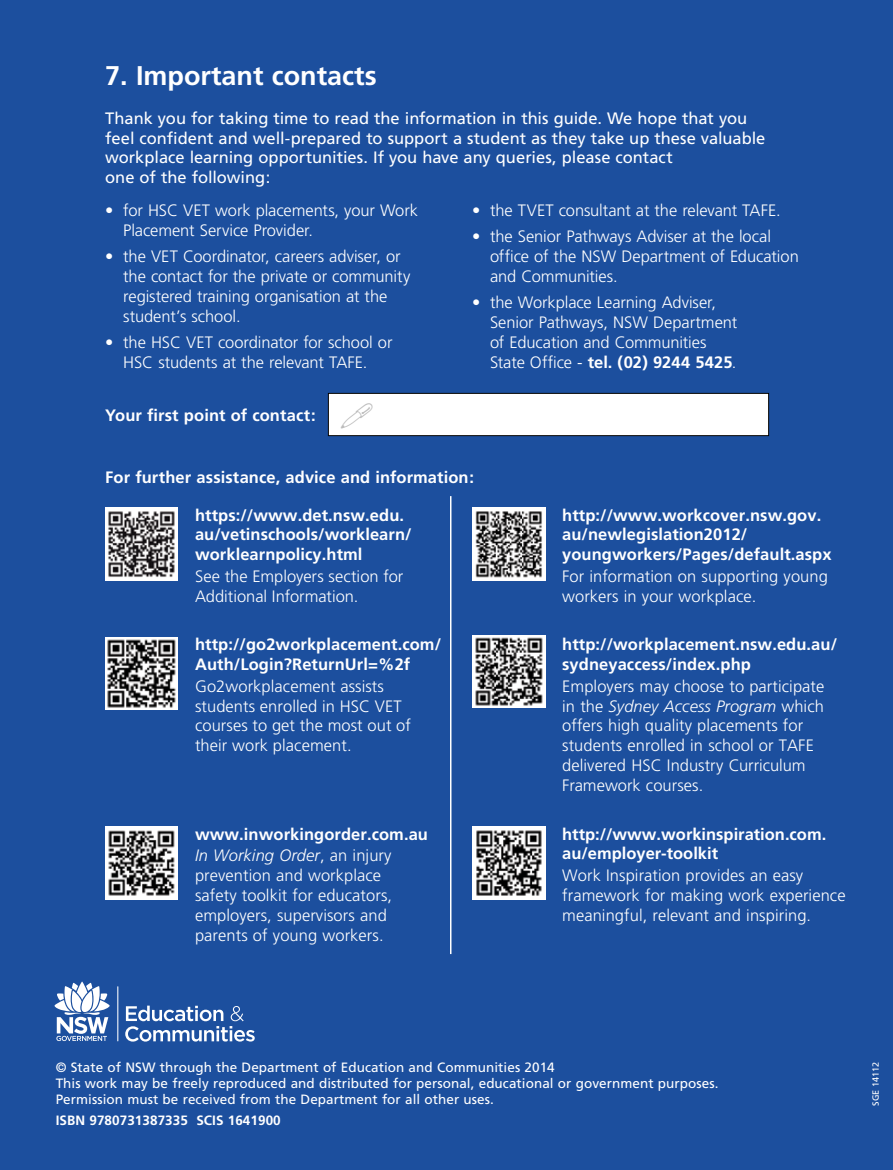
<style>
.page{position:relative;width:893px;height:1170px;background:#fff}
.page>*{position:absolute;margin:0;border:0;box-sizing:border-box;transform-origin:0 0}
.t1{font:700 27px "Frutiger CE";color:#fff}
.t2{font:300 16.5px/19.8px "Frutiger CE";letter-spacing:.005em;color:#fff}
.t3{font:700 16.5px/19.8px "Frutiger CE";letter-spacing:.005em;color:#fff}
.t4{font:16.5px/19.8px "Frutiger CE";letter-spacing:-.005em;color:#fff}
.t5{font:13.5px/16.2px "Frutiger CE";letter-spacing:.005em;color:#fff}
.t6{font:700 13.5px "Frutiger CE";letter-spacing:.005em;color:#fff}
.t7{font:9px "Frutiger CE";color:#fff}
.s1{font-weight:700}
.s2{font-weight:300;font-style:italic}
.s3{font-weight:300}
.s4{font-style:italic}
</style>
<div class="page">
<div style="left:0;top:0;width:893px;height:1169px;background:#1c4f9e"></div>
<img style="left:105px;top:507px;width:73px;height:73px">
<img style="left:105px;top:637px;width:73px;height:72px">
<img style="left:105px;top:826px;width:73px;height:72px">
<img style="left:473px;top:508px;width:72px;height:72px">
<img style="left:473px;top:826px;width:72px;height:72px">
<img style="left:473px;top:635px;width:72px;height:73px">
<svg style="left:125px;top:1005px;width:130px;height:36px"></svg>
<hr style="left:117px;top:986px;width:1px;height:55px;background:#fff">
<svg style="left:55px;top:981px;width:55px;height:59px"></svg>
<hr style="left:450px;top:496px;width:1px;height:458px;background:#fff">
<div style="left:328px;top:393px;width:441px;height:42px;background:#fff"></div>
<div style="left:328px;top:393px;width:441px;height:43px;border:1px solid #000"></div>
<h1 class="t1" style="left:105px;top:60px;width:273px">7. Important contacts</h1>
<p class="t4" style="left:105px;top:108px;width:662px">Thank you for taking time to read the information in this guide. We hope that you feel confident and well-prepared to support a student as they take up these valuable workplace learning opportunities. If you have any queries, please contact<br>one of the following:</p>
<p class="t2" style="left:123px;top:200px;width:296px;text-indent:-18px">• for HSC VET work placements, your Work<br>Placement Service Provider.</p>
<p class="t2" style="left:123px;top:246px;width:289px;text-indent:-18px">• the VET Coordinator, careers adviser, or the contact for the private or community registered training organisation at the student’s school.</p>
<p class="t2" style="left:105px;top:332px;width:289px;text-align:center">• the HSC VET coordinator for school or<br>HSC students at the relevant TAFE.</p>
<p class="t3" style="left:105px;top:405px;width:212px">Your first point of contact:</p>
<p class="t2" style="left:472px;top:200px;width:310px">• the TVET consultant at the relevant TAFE.</p>
<p class="t2" style="left:490px;top:226px;width:310px;text-indent:-18px">• the Senior Pathways Adviser at the local office of the NSW Department of Education and Communities.</p>
<p class="t2" style="left:490px;top:292px;width:249px;text-indent:-18px">• the Workplace Learning Adviser,<br>Senior Pathways, NSW Department of Education and Communities<br>State Office - <span class="s1">tel. (02) 9244 5425</span>.</p>
<p class="t3" style="left:105px;top:467px;width:370px">For further assistance, advice and information:</p>
<p class="t3" style="left:195px;top:504px;width:218px">https://www.det.nsw.edu. au/vetinschools/worklearn/ worklearnpolicy.html</p>
<p class="t2" style="left:195px;top:566px;width:210px">See the Employers section for<br>Additional Information.</p>
<p class="t3" style="left:195px;top:634px;width:248px">http://go2workplacement.com/<br>Auth/Login?ReturnUrl=%2f</p>
<p class="t2" style="left:195px;top:676px;width:218px">Go2workplacement assists students enrolled in HSC VET courses to get the most out of their work placement.</p>
<p class="t3" style="left:195px;top:822px;width:235px;line-height:21.9px">www.inworkingorder.com.au<br><span class="s2">In Working Order</span><span class="s3">, an injury</span></p>
<p class="t2" style="left:195px;top:865px;width:199px">prevention and workplace safety toolkit for educators, employers, supervisors and parents of young workers.</p>
<p class="t3" style="left:562px;top:504px;width:271px">http://www.workcover.nsw.gov. au/newlegislation2012/ youngworkers/Pages/default.aspx</p>
<p class="t2" style="left:562px;top:566px;width:267px">For information on supporting young workers in your workplace.</p>
<p class="t3" style="left:562px;top:634px;width:276px">http://workplacement.nsw.edu.au/ sydneyaccess/index.php</p>
<p class="t2" style="left:562px;top:676px;width:264px">Employers may choose to participate in the <span class="s4">Sydney Access Program</span> which offers high quality placements for students enrolled in school or TAFE delivered HSC Industry Curriculum<br>Framework courses.</p>
<p class="t3" style="left:562px;top:823px;width:266px">http://www.workinspiration.com. au/employer-toolkit</p>
<p class="t2" style="left:562px;top:865px;width:285px">Work Inspiration provides an easy framework for making work experience meaningful, relevant and inspiring.</p>
<p class="t5" style="left:56px;top:1058px;width:664px">© State of NSW through the Department of Education and Communities 2014<br>This work may be freely reproduced and distributed for personal, educational or government purposes.<br>Permission must be received from the Department for all other uses.</p>
<p class="t6" style="left:56px;top:1111px;width:226px">ISBN 9780731387335 SCIS 1641900</p>
<p class="t7" style="left:870px;top:1105px;width:45px;rotate:-90deg">SGE 14112</p>
</div>
